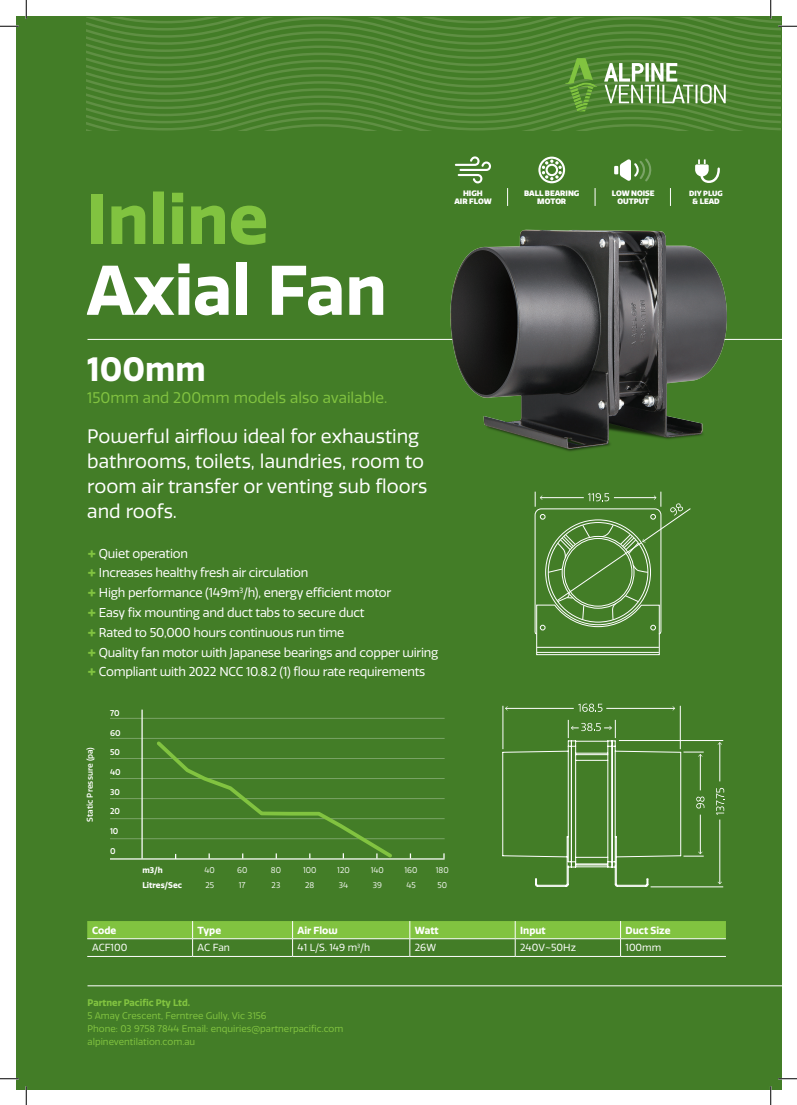
<style>
.page{position:relative;width:797px;height:1105px;background:#fff}
.page>*{position:absolute;margin:0;border:0;box-sizing:border-box;transform-origin:0 0}
.t1{font:700 68.12px "Quatro";color:#fff}
.t2{font:700 68.12px "Quatro";color:#81c340}
.t3{font:700 32.88px "Quatro";color:#fff}
.t4{font:19px/25px "Quatro";color:#fff}
.t5{font:15px "Quatro";color:#81c340}
.t6{font:12.5px/19.8px "Quatro";letter-spacing:-.02em;color:#fff}
.t7{font:10px "Quatro";color:#fff}
.t8{font:700 10px "Quatro";color:#fff}
.t9{font:9.38px/13px "Quatro";color:#81c340}
.t10{font:700 9.38px "Quatro";color:#81c340}
.t11{font:8.12px "Quatro";color:#fff}
.t12{font:500 8.12px "Quatro";color:#fff}
.t13{font:700 8.12px "Quatro";color:#fff}
.t14{font:900 7.62px/8.2px "Quatro";color:#fff;text-align:center}
.t15{font:900 7.38px "Quatro";color:#fff}
.s1{font-weight:700;font-size:15px;color:#81c340}
</style>
<div class="page">
<div style="left:17px;top:16px;width:765px;height:1074px;background:#437d27"></div>
<hr style="left:87px;top:985px;width:695px;height:1px;background:#fff">
<hr style="left:87px;top:339px;width:695px;height:1px;background:#fff">
<img style="left:427px;top:202px;width:323px;height:249px">
<hr style="left:87px;top:956px;width:106px;height:1px;background:#fff">
<hr style="left:193px;top:956px;width:99px;height:1px;background:#fff">
<hr style="left:292px;top:956px;width:118px;height:1px;background:#fff">
<hr style="left:410px;top:956px;width:105px;height:1px;background:#fff">
<hr style="left:515px;top:956px;width:105px;height:1px;background:#fff">
<hr style="left:620px;top:956px;width:106px;height:1px;background:#fff">
<svg style="left:87px;top:921px;width:639px;height:35px"></svg>
<hr style="left:502px;top:706px;width:1px;height:43px;background:#fff">
<hr style="left:680px;top:706px;width:1px;height:43px;background:#fff">
<hr style="left:505px;top:708px;width:68px;height:1px;background:#fff">
<hr style="left:606px;top:708px;width:68px;height:1px;background:#fff">
<svg style="left:578px;top:704px;width:24px;height:8px"></svg>
<hr style="left:619px;top:740px;width:104px;height:1px;background:#fff">
<hr style="left:650px;top:886px;width:73px;height:1px;background:#fff">
<svg style="left:716px;top:788px;width:8px;height:27px"></svg>
<hr style="left:719px;top:743px;width:1px;height:38px;background:#fff">
<hr style="left:719px;top:819px;width:1px;height:65px;background:#fff">
<svg style="left:502px;top:720px;width:202px;height:167px"></svg>
<svg style="left:534px;top:492px;width:157px;height:163px"></svg>
<hr style="left:110px;top:838px;width:334px;height:1px;background:#fff">
<hr style="left:110px;top:858px;width:334px;height:1px;background:#fff">
<hr style="left:110px;top:818px;width:334px;height:1px;background:#fff">
<hr style="left:110px;top:798px;width:334px;height:1px;background:#fff">
<hr style="left:110px;top:778px;width:334px;height:1px;background:#fff">
<hr style="left:110px;top:758px;width:334px;height:1px;background:#fff">
<hr style="left:110px;top:738px;width:334px;height:1px;background:#fff">
<hr style="left:110px;top:718px;width:334px;height:1px;background:#fff">
<hr style="left:141px;top:710px;width:2px;height:148px;background:#fff">
<svg style="left:153px;top:738px;width:242px;height:122px"></svg>
<svg style="left:86px;top:17px;width:694px;height:114px"></svg>
<svg style="left:604px;top:63px;width:121px;height:41px"></svg>
<svg style="left:565px;top:58px;width:32px;height:53px"></svg>
<svg style="left:670px;top:188px;width:1px;height:18px"></svg>
<svg style="left:595px;top:188px;width:1px;height:18px"></svg>
<svg style="left:507px;top:188px;width:1px;height:18px"></svg>
<svg style="left:455px;top:156px;width:36px;height:27px"></svg>
<svg style="left:614px;top:159px;width:38px;height:22px"></svg>
<svg style="left:695px;top:159px;width:25px;height:24px"></svg>
<svg style="left:538px;top:157px;width:27px;height:26px"></svg>
<svg style="left:0;top:25px;width:19px;height:2px"></svg>
<svg style="left:778px;top:25px;width:19px;height:2px"></svg>
<svg style="left:0;top:1078px;width:19px;height:1px"></svg>
<svg style="left:778px;top:1078px;width:19px;height:1px"></svg>
<svg style="left:25px;top:0;width:2px;height:19px"></svg>
<svg style="left:25px;top:1086px;width:2px;height:19px"></svg>
<svg style="left:770px;top:0;width:1px;height:19px"></svg>
<svg style="left:770px;top:1086px;width:1px;height:19px"></svg>
<h1 class="t2" style="left:87px;top:179px;width:183px">Inline</h1>
<h1 class="t1" style="left:87px;top:250px;width:302px">Axial Fan</h1>
<p class="t14" style="left:524px;top:189px;width:57px">BALL BEARING</p>
<p class="t15" style="left:689px;top:189px;width:35px">DIY PLUG</p>
<p class="t14" style="left:537px;top:197px;width:30px">MOTOR</p>
<p class="t14" style="left:454px;top:189px;width:39px">HIGH<br>AIR FLOW</p>
<p class="t14" style="left:612px;top:189px;width:44px">LOW NOISE<br>OUTPUT</p>
<p class="t14" style="left:692px;top:197px;width:29px">&amp; LEAD</p>
<h2 class="t3" style="left:87px;top:350px;width:120px">100mm</h2>
<p class="t5" style="left:87px;top:389px;width:302px">150mm and 200mm models also available.</p>
<h3 class="t4" style="left:87px;top:424px;width:342px">Powerful airflow ideal for exhausting bathrooms, toilets, laundries, room to room air transfer or venting sub floors and roofs.</h3>
<p class="t6" style="left:88px;top:543px;width:352px"><span class="s1">+</span> Quiet operation<br><span class="s1">+</span> Increases healthy fresh air circulation<br><span class="s1">+</span> High performance (149m<sup>3</sup>/h), energy efficient motor<br><span class="s1">+</span> Easy fix mounting and duct tabs to secure duct<br><span class="s1">+</span> Rated to 50,000 hours continuous run time<br><span class="s1">+</span> Quality fan motor with Japanese bearings and copper wiring <span class="s1">+</span> Compliant with 2022 NCC 10.8.2 (1) flow rate requirements</p>
<p class="t12" style="left:85px;top:822px;width:76px;rotate:-90deg">Static Pressure (pa)</p>
<p class="t12" style="left:110px;top:708px;width:11px">70</p>
<p class="t12" style="left:110px;top:728px;width:12px">60</p>
<p class="t12" style="left:110px;top:748px;width:11px">50</p>
<p class="t12" style="left:110px;top:767px;width:12px">40</p>
<p class="t12" style="left:110px;top:787px;width:11px">30</p>
<p class="t12" style="left:110px;top:807px;width:11px">20</p>
<p class="t12" style="left:110px;top:826px;width:10px">10</p>
<p class="t12" style="left:110px;top:846px;width:7px">0</p>
<p class="t13" style="left:142px;top:865px;width:22px">m3/h</p>
<p class="t11" style="left:204px;top:865px;width:12px">40</p>
<p class="t11" style="left:237px;top:865px;width:12px">60</p>
<p class="t11" style="left:271px;top:865px;width:12px">80</p>
<p class="t11" style="left:303px;top:865px;width:15px">100</p>
<p class="t11" style="left:337px;top:865px;width:14px">120</p>
<p class="t11" style="left:371px;top:865px;width:15px">140</p>
<p class="t11" style="left:404px;top:865px;width:14px">160</p>
<p class="t11" style="left:436px;top:865px;width:14px">180</p>
<p class="t13" style="left:142px;top:881px;width:41px">Litres/Sec</p>
<p class="t11" style="left:205px;top:881px;width:10px">25</p>
<p class="t11" style="left:239px;top:881px;width:8px">17</p>
<p class="t11" style="left:272px;top:881px;width:10px">23</p>
<p class="t11" style="left:305px;top:881px;width:11px">28</p>
<p class="t11" style="left:339px;top:881px;width:11px">34</p>
<p class="t11" style="left:372px;top:881px;width:11px">39</p>
<p class="t11" style="left:406px;top:881px;width:11px">45</p>
<p class="t11" style="left:437px;top:881px;width:11px">50</p>
<p class="t8" style="left:92px;top:924px;width:26px">Code</p>
<p class="t8" style="left:198px;top:924px;width:25px">Type</p>
<p class="t8" style="left:297px;top:924px;width:42px">Air Flow</p>
<p class="t8" style="left:415px;top:924px;width:25px">Watt</p>
<p class="t8" style="left:520px;top:924px;width:27px">Input</p>
<p class="t8" style="left:625px;top:924px;width:47px">Duct Size</p>
<p class="t7" style="left:92px;top:942px;width:37px">ACF100</p>
<p class="t7" style="left:198px;top:942px;width:34px">AC Fan</p>
<p class="t7" style="left:297px;top:942px;width:74px">41 L/S. 149 m<sup>3</sup>/h</p>
<p class="t7" style="left:415px;top:942px;width:23px">26W</p>
<p class="t7" style="left:520px;top:942px;width:57px">240V~50Hz</p>
<p class="t7" style="left:625px;top:942px;width:37px">100mm</p>
<p class="t10" style="left:87px;top:997px;width:104px">Partner Pacific Pty Ltd.</p>
<p class="t9" style="left:87px;top:1010px;width:257px">5 Amay Crescent, Ferntree Gully, Vic 3156<br>Phone: 03 9758 7844 Email: enquiries@partnerpacific.com alpineventilation.com.au</p>
</div>
